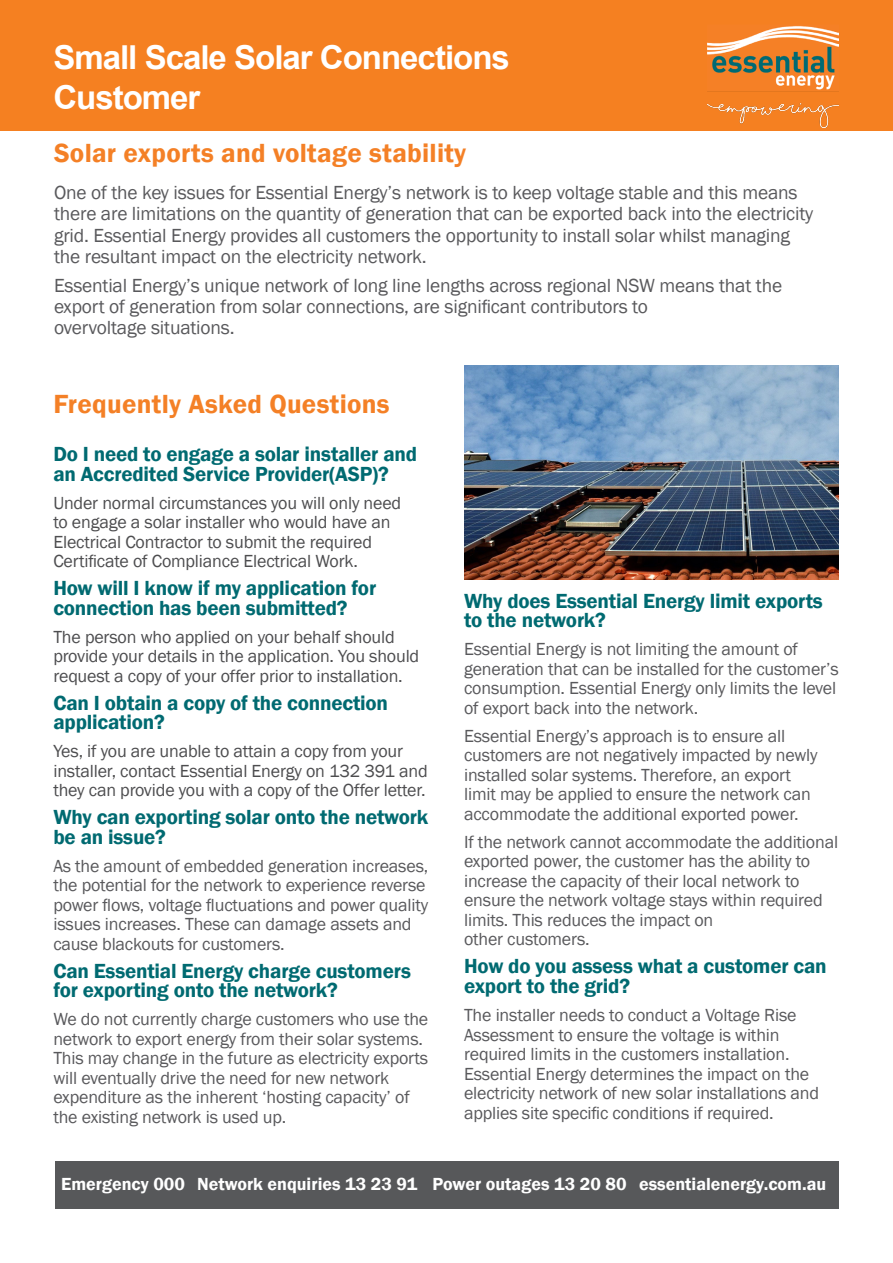
<style>
.page{position:relative;width:893px;height:1263px;background:#fff}
.page>*{position:absolute;margin:0;border:0;box-sizing:border-box;transform-origin:0 0}
.t1{font:700 33px "Arial";letter-spacing:-.03em;color:#fff}
.t2{font:600 27px "Franklin Gothic";letter-spacing:.01em;color:#f48026}
.t3{font:600 21px/19.5px "Franklin Gothic";letter-spacing:-.01em;color:#006a71}
.t4{font:19.5px/21px "Franklin Gothic";letter-spacing:-.01em;color:#59595c}
.t5{font:18px/19.5px "Franklin Gothic";letter-spacing:-.01em;color:#59595c}
.t6{font:18px/19.5px "Franklin Gothic";letter-spacing:-.01em;color:#4d4d4f}
.t7{font:600 18px "Franklin Gothic";color:#fff}
</style>
<div class="page">
<div style="left:0;top:0;width:893px;height:130px;background:#f58021"></div>
<div style="left:55px;top:1161px;width:783px;height:48px;background:#57585a"></div>
<img style="left:707px;top:25px;width:132px;height:102px">
<img style="left:464px;top:366px;width:375px;height:213px">
<p class="t1" style="left:53px;top:34px;width:458px">Small Scale Solar Connections</p>
<p class="t1" style="left:53px;top:74px;width:149px">Customer</p>
<p class="t2" style="left:54px;top:137px;width:414px">Solar exports and voltage stability</p>
<p class="t4" style="left:54px;top:183px;width:761px">One of the key issues for Essential Energy’s network is to keep voltage stable and this means there are limitations on the quantity of generation that can be exported back into the electricity grid. Essential Energy provides all customers the opportunity to install solar whilst managing the resultant impact on the electricity network.</p>
<p class="t4" style="left:54px;top:275px;width:730px">Essential Energy’s unique network of long line lengths across regional NSW means that the export of generation from solar connections, are significant contributors to<br>overvoltage situations.</p>
<p class="t2" style="left:53px;top:387px;width:338px">Frequently Asked Questions</p>
<p class="t3" style="left:53px;top:445px;width:365px">Do I need to engage a solar installer and an Accredited Service Provider(ASP)?</p>
<p class="t6" style="left:53px;top:493px;width:349px">Under normal circumstances you will only need to engage a solar installer who would have an Electrical Contractor to submit the required Certificate of Compliance Electrical Work.</p>
<p class="t3" style="left:53px;top:579px;width:324px">How will I know if my application for connection has been submitted?</p>
<p class="t6" style="left:53px;top:627px;width:367px">The person who applied on your behalf should provide your details in the application. You should request a copy of your offer prior to installation.</p>
<p class="t3" style="left:53px;top:693px;width:336px">Can I obtain a copy of the connection application?</p>
<p class="t6" style="left:53px;top:742px;width:376px">Yes, if you are unable to attain a copy from your installer, contact Essential Energy on 132 391 and they can provide you with a copy of the Offer letter.</p>
<p class="t3" style="left:53px;top:808px;width:376px">Why can exporting solar onto the network be an issue?</p>
<p class="t5" style="left:53px;top:856px;width:376px">As the amount of embedded generation increases, the potential for the network to experience reverse power flows, voltage fluctuations and power quality issues increases. These can damage assets and cause blackouts for customers.</p>
<p class="t3" style="left:53px;top:961px;width:359px">Can Essential Energy charge customers for exporting onto the network?</p>
<p class="t5" style="left:53px;top:1010px;width:376px">We do not currently charge customers who use the network to export energy from their solar systems.<br>This may change in the future as electricity exports will eventually drive the need for new network expenditure as the inherent ‘hosting capacity’ of the existing network is used up.</p>
<p class="t3" style="left:464px;top:591px;width:360px">Why does Essential Energy limit exports to the network?</p>
<p class="t5" style="left:464px;top:640px;width:376px">Essential Energy is not limiting the amount of generation that can be installed for the customer’s consumption. Essential Energy only limits the level of export back into the network.</p>
<p class="t5" style="left:464px;top:727px;width:355px">Essential Energy’s approach is to ensure all customers are not negatively impacted by newly installed solar systems. Therefore, an export limit may be applied to ensure the network can accommodate the additional exported power.</p>
<p class="t5" style="left:464px;top:833px;width:376px">If the network cannot accommodate the additional exported power, the customer has the ability to increase the capacity of their local network to ensure the network voltage stays within required limits. This reduces the impact on<br>other customers.</p>
<p class="t3" style="left:464px;top:957px;width:364px">How do you assess what a customer can export to the grid?</p>
<p class="t5" style="left:464px;top:1006px;width:357px">The installer needs to conduct a Voltage Rise Assessment to ensure the voltage is within required limits in the customers installation.<br>Essential Energy determines the impact on the electricity network of new solar installations and applies site specific conditions if required.</p>
<p class="t7" style="left:61px;top:1173px;width:125px">Emergency 000</p>
<p class="t7" style="left:197px;top:1173px;width:222px">Network enquiries 13 23 91</p>
<p class="t7" style="left:432px;top:1173px;width:196px">Power outages 13 20 80</p>
<p class="t7" style="left:639px;top:1173px;width:189px">essentialenergy.com.au</p>
</div>
